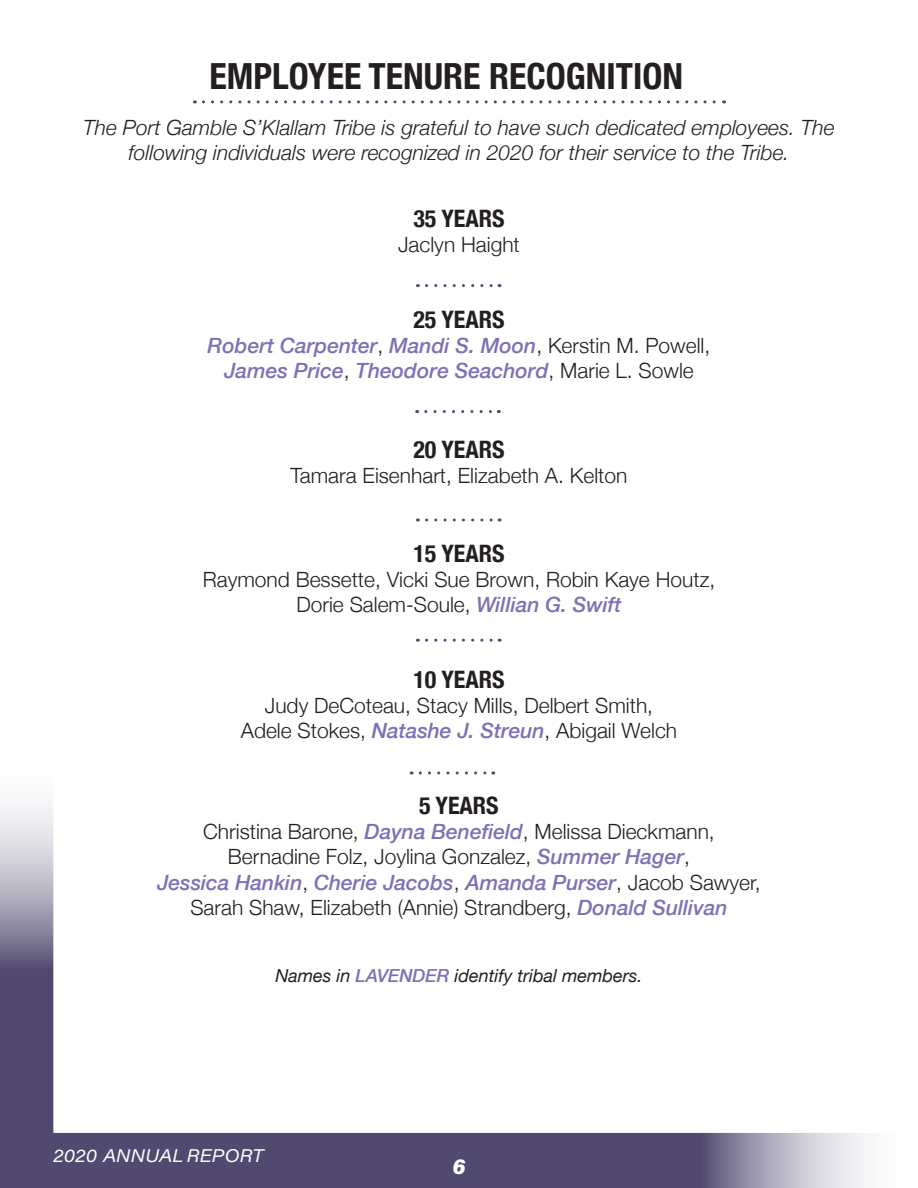
<style>
.page{position:relative;width:918px;height:1188px;background:#fff}
.page>*{position:absolute;margin:0;border:0;box-sizing:border-box;transform-origin:0 0}
.t1{font:700 condensed 36px "Helvetica Neue";color:#231f20}
.t2{font:700 condensed 24px "Helvetica Neue";color:#231f20}
.t3{font:300 21px "Helvetica Neue";color:#231f20}
.t4{font:italic 500 21px "Helvetica Neue";color:#7b72b5}
.t5{font:italic 300 21px "Helvetica Neue";color:#231f20}
.t6{font:21px "Acumin Variable Concept";color:#fff}
.t7{font:italic 18px "Helvetica Neue";color:#231f20}
.t8{font:18px "Acumin Variable Concept";letter-spacing:.01em;color:#fff}
.s1{font-weight:300;font-style:normal;color:#231f20}
.s2{font-weight:500;font-style:italic;color:#7b72b5}
.s3{font-weight:500;color:#7b72b5}
</style>
<div class="page">
<svg style="left:0;top:806px;width:53px;height:327px;background:#827c97"></svg>
<svg style="left:0;top:1133px;width:864px;height:55px;background:#635c7e"></svg>
<svg style="left:426px;top:284px;width:74px;height:3px"></svg>
<svg style="left:426px;top:410px;width:73px;height:3px"></svg>
<svg style="left:426px;top:518px;width:74px;height:3px"></svg>
<svg style="left:426px;top:639px;width:74px;height:3px"></svg>
<svg style="left:420px;top:771px;width:74px;height:3px"></svg>
<svg style="left:203px;top:100px;width:522px;height:3px"></svg>
<p class="t1" style="left:210px;top:46px;width:475px">EMPLOYEE TENURE RECOGNITION</p>
<p class="t5" style="left:83px;top:111px;width:753px">The Port Gamble S’Klallam Tribe is grateful to have such dedicated employees. The</p>
<p class="t5" style="left:129px;top:136px;width:662px">following individuals were recognized in 2020 for their service to the Tribe.</p>
<p class="t2" style="left:413px;top:199px;width:93px">35 YEARS</p>
<p class="t3" style="left:398px;top:228px;width:123px">Jaclyn Haight</p>
<p class="t2" style="left:413px;top:300px;width:93px">25 YEARS</p>
<p class="t4" style="left:208px;top:328px;width:504px">Robert Carpenter<span class="s1">,</span> Mandi S. Moon<span class="s1">, Kerstin M. Powell,</span></p>
<p class="t4" style="left:224px;top:353px;width:471px">James Price<span class="s1">,</span> Theodore Seachord<span class="s1">, Marie L. Sowle</span></p>
<p class="t2" style="left:413px;top:429px;width:93px">20 YEARS</p>
<p class="t3" style="left:291px;top:458px;width:338px">Tamara Eisenhart, Elizabeth A. Kelton</p>
<p class="t2" style="left:413px;top:534px;width:93px">15 YEARS</p>
<p class="t3" style="left:203px;top:563px;width:514px">Raymond Bessette, Vicki Sue Brown, Robin Kaye Houtz,</p>
<p class="t3" style="left:296px;top:588px;width:327px">Dorie Salem-Soule, <span class="s2">Willian G. Swift</span></p>
<p class="t2" style="left:413px;top:660px;width:93px">10 YEARS</p>
<p class="t3" style="left:265px;top:689px;width:390px">Judy DeCoteau, Stacy Mills, Delbert Smith,</p>
<p class="t3" style="left:241px;top:714px;width:438px">Adele Stokes, <span class="s2">Natashe J. Streun</span>, Abigail Welch</p>
<p class="t2" style="left:419px;top:786px;width:81px">5 YEARS</p>
<p class="t3" style="left:203px;top:815px;width:513px">Christina Barone, <span class="s2">Dayna Benefield</span>, Melissa Dieckmann,</p>
<p class="t3" style="left:228px;top:840px;width:464px">Bernadine Folz, Joylina Gonzalez, <span class="s2">Summer Hager</span>,</p>
<p class="t4" style="left:157px;top:864px;width:605px">Jessica Hankin<span class="s1">,</span> Cherie Jacobs<span class="s1">,</span> Amanda Purser<span class="s1">, Jacob Sawyer,</span></p>
<p class="t3" style="left:190px;top:890px;width:539px">Sarah Shaw, Elizabeth (Annie) Strandberg, <span class="s2">Donald Sullivan</span></p>
<p class="t7" style="left:275px;top:962px;width:369px">Names in <span class="s3">LAVENDER</span> identify tribal members.</p>
<p class="t8" style="left:53px;top:1143px;width:212px">2020 ANNUAL REPORT</p>
<p class="t6" style="left:452px;top:1152px;width:15px">6</p>
</div>
